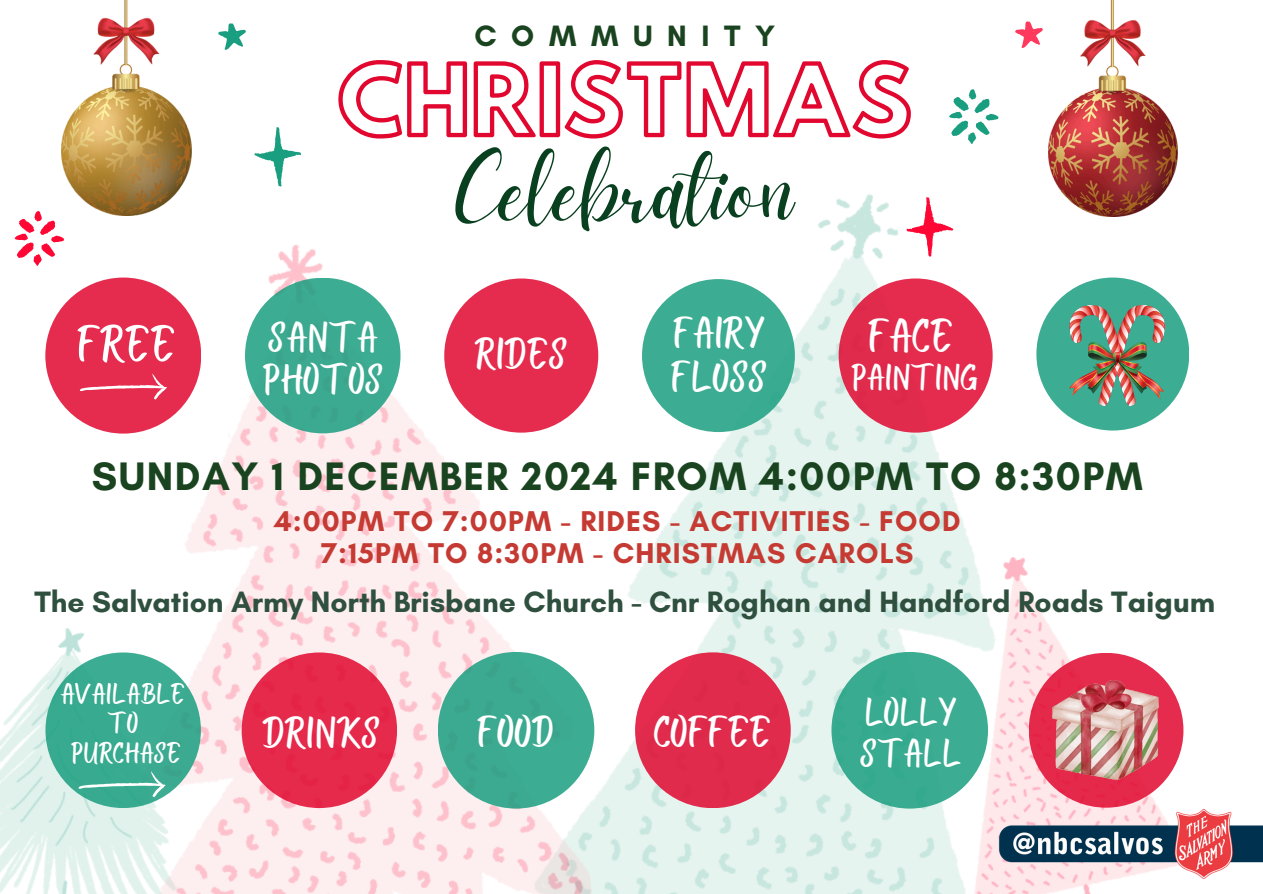
<style>
.page{position:relative;width:1263px;height:894px;background:#fff}
.page>*{position:absolute;margin:0;border:0;box-sizing:border-box;transform-origin:0 0}
.t1{font:95.25px "Daydream";color:#094020}
.t2{font:86.7px "Hussar Ekologiczne 1";color:#e1072f}
.t3{font:52.5px "Bright Sunshine Cap";color:#fff}
.t4{font:48px "Bright Sunshine Cap";color:#fff}
.t5{font:45px/43.8px "Bright Sunshine Cap";color:#fff}
.t6{font:43.5px/42.8px "Bright Sunshine Cap";color:#fff}
.t7{font:700 40.5px "Glacial Indifference";letter-spacing:.04em;color:#19441f}
.t8{font:40.5px "Bright Sunshine Cap";color:#fff}
.t9{font:37.5px "Bright Sunshine Cap";color:#fff}
.t10{font:700 30px "Glacial Indifference";color:#2f503f}
.t11{font:30px "Bright Sunshine Cap";color:#fff}
.t12{font:700 30px "Glacial Indifference";letter-spacing:.485em;color:#19441f}
.t13{font:700 29.1px "Glacial Indifference";letter-spacing:.04em;color:#c53b33}
</style>
<div class="page">
<img style="left:61px;top:0;width:131px;height:215px">
<img style="left:604px;top:194px;width:502px;height:699px">
<img style="left:1048px;top:0;width:129px;height:216px">
<img style="left:0;top:629px;width:66px;height:264px">
<img style="left:66px;top:244px;width:538px;height:649px">
<div style="left:245px;top:278px;width:155px;height:155px;background:#3baa90;border-radius:50%"></div>
<div style="left:45px;top:277px;width:156px;height:156px;background:#e52c4e;border-radius:50%"></div>
<div style="left:642px;top:279px;width:153px;height:153px;background:#3cac92;border-radius:50%"></div>
<div style="left:1036px;top:277px;width:153px;height:153px;background:#3cac92;border-radius:50%"></div>
<div style="left:444px;top:278px;width:154px;height:154px;background:#e52c4e;border-radius:50%"></div>
<div style="left:839px;top:278px;width:154px;height:154px;background:#e52c4e;border-radius:50%"></div>
<svg style="left:949px;top:89px;width:50px;height:55px"></svg>
<svg style="left:254px;top:127px;width:47px;height:60px"></svg>
<svg style="left:218px;top:23px;width:28px;height:27px"></svg>
<svg style="left:907px;top:194px;width:49px;height:63px"></svg>
<img style="left:851px;top:788px;width:412px;height:105px">
<svg style="left:14px;top:198px;width:65px;height:79px"></svg>
<svg style="left:79px;top:373px;width:88px;height:26px"></svg>
<div style="left:242px;top:652px;width:155px;height:155px;background:#e52a4c;border-radius:50%"></div>
<div style="left:45px;top:652px;width:156px;height:155px;background:#3baa90;border-radius:50%"></div>
<div style="left:635px;top:652px;width:156px;height:156px;background:#e12b4c;border-radius:50%"></div>
<div style="left:1029px;top:652px;width:154px;height:155px;background:#e5294b;border-radius:50%"></div>
<div style="left:438px;top:651px;width:156px;height:157px;background:#3baa90;border-radius:50%"></div>
<div style="left:831px;top:651px;width:157px;height:157px;background:#38ab90;border-radius:50%"></div>
<svg style="left:77px;top:771px;width:89px;height:26px"></svg>
<svg style="left:1015px;top:21px;width:28px;height:27px"></svg>
<img style="left:1070px;top:305px;width:94px;height:100px">
<img style="left:1053px;top:680px;width:106px;height:99px">
<p class="t12" style="left:474px;top:18px;width:302px">COMMUNITY</p>
<p class="t2" style="left:336px;top:66px;width:578px">CHRISTMAS</p>
<h1 class="t3" style="left:77px;top:308px;width:100px">FREE</h1>
<h6 class="t6" style="left:263px;top:313px;width:122px">SANTA<br>PHOTOS</h6>
<h6 class="t1" style="left:455px;top:136px;width:340px">Celebration</h6>
<h5 class="t5" style="left:475px;top:330px;width:94px">RIDES</h5>
<h5 class="t5" style="left:671px;top:308px;width:98px">FAIRY<br>FLOSS</h5>
<p class="t4" style="left:868px;top:303px;width:87px">FACE</p>
<p class="t9" style="left:851px;top:352px;width:129px">PAINTING</p>
<h3 class="t7" style="left:92px;top:451px;width:1052px">SUNDAY 1 DECEMBER 2024 FROM 4:00PM TO 8:30PM</h3>
<h6 class="t13" style="left:274px;top:503px;width:688px">4:00PM TO 7:00PM - RIDES - ACTIVITIES - FOOD</h6>
<h4 class="t13" style="left:321px;top:535px;width:594px">7:15PM TO 8:30PM - CHRISTMAS CAROLS</h4>
<p class="t10" style="left:34px;top:583px;width:1182px">The Salvation Army North Brisbane Church - Cnr Roghan and Handford Roads Taigum</p>
<p class="t11" style="left:61px;top:673px;width:126px">AVAILABLE</p>
<p class="t11" style="left:108px;top:702px;width:33px">TO</p>
<h2 class="t11" style="left:71px;top:732px;width:112px">PURCHASE</h2>
<h6 class="t5" style="left:263px;top:708px;width:119px">DRINKS</h6>
<p class="t5" style="left:478px;top:707px;width:78px">FOOD</p>
<p class="t5" style="left:654px;top:707px;width:119px">COFFEE</p>
<p class="t8" style="left:865px;top:685px;width:94px">LOLLY</p>
<p class="t8" style="left:860px;top:725px;width:103px">STALL</p>
</div>
